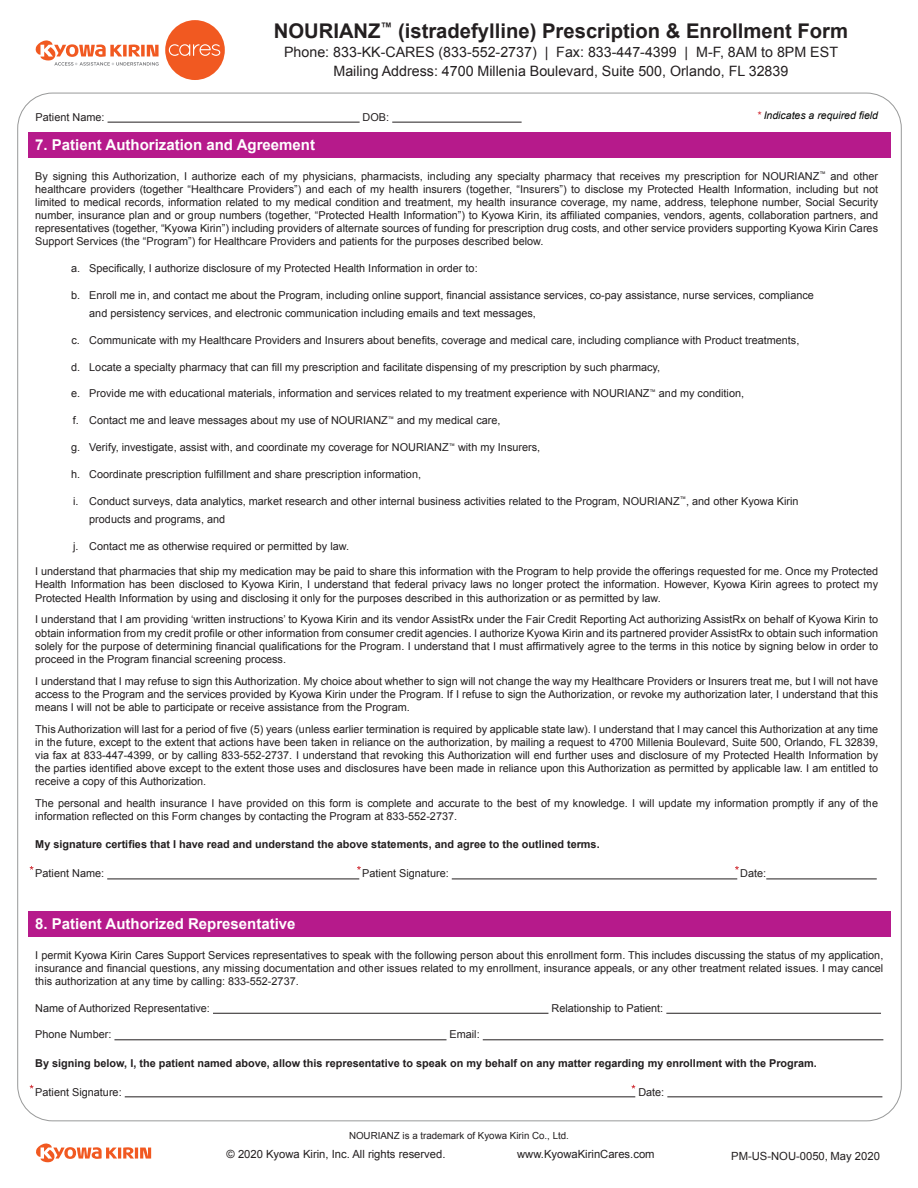
<style>
.page{position:relative;width:918px;height:1188px;background:#fff}
.page>*{position:absolute;margin:0;border:0;box-sizing:border-box;transform-origin:0 0}
.t1{font:700 20.25px "Arial";color:#231f20}
.t2{font:700 15px "Arial";color:#fff}
.t3{font:14.25px "Arial";color:#231f20}
.t4{font:11.25px "Arial";color:#231f20}
.t5{font:10.8px/13px "Arial";color:#231f20;text-align:justify}
.t6{font:700 10.8px "Arial";color:#231f20}
.t7{font:italic 10.5px "Arial";color:#040503}
.t8{font:9.75px "Arial";color:#231f20}
.s1{color:#cf2029}
.s2{font-style:inherit}
</style>
<div class="page">
<svg style="left:735px;top:866px;width:4px;height:4px"></svg>
<svg style="left:30px;top:866px;width:331px;height:4px"></svg>
<svg style="left:631px;top:1085px;width:4px;height:4px"></svg>
<svg style="left:30px;top:1085px;width:4px;height:4px"></svg>
<div style="left:28px;top:911px;width:862px;height:26px;background:#b61a8b"></div>
<hr style="left:213px;top:1013px;width:335px;height:1px;background:#231f20">
<hr style="left:666px;top:1013px;width:215px;height:1px;background:#231f20">
<hr style="left:114px;top:1039px;width:333px;height:1px;background:#231f20">
<hr style="left:483px;top:1039px;width:400px;height:1px;background:#231f20">
<hr style="left:125px;top:1096px;width:510px;height:1px;background:#231f20">
<hr style="left:667px;top:1096px;width:215px;height:1px;background:#231f20">
<hr style="left:108px;top:122px;width:252px;height:1px;background:#231f20">
<hr style="left:392px;top:122px;width:130px;height:1px;background:#231f20">
<div style="left:28px;top:132px;width:862px;height:25px;background:#b61a8b"></div>
<hr style="left:107px;top:879px;width:252px;height:1px;background:#231f20">
<hr style="left:452px;top:879px;width:285px;height:1px;background:#231f20">
<hr style="left:766px;top:879px;width:111px;height:1px;background:#231f20">
<svg style="left:36px;top:1143px;width:115px;height:19px"></svg>
<div style="left:165px;top:20px;width:60px;height:60px;background:#f15921;border-radius:50%"></div>
<svg style="left:169px;top:44px;width:51px;height:12px"></svg>
<svg style="left:35px;top:40px;width:124px;height:26px"></svg>
<p class="t1" style="left:274px;top:17px;width:576px">NOURIANZ<sup>™</sup> (istradefylline) Prescription &amp; Enrollment Form</p>
<p class="t3" style="left:284px;top:43px;width:555px">Phone: 833-KK-CARES (833-552-2737) | Fax: 833-447-4399 | M-F, 8AM to 8PM EST</p>
<p class="t3" style="left:333px;top:62px;width:456px">Mailing Address: 4700 Millenia Boulevard, Suite 500, Orlando, FL 32839</p>
<p class="t5" style="left:36px;top:110px;width:70px">Patient Name:</p>
<p class="t5" style="left:363px;top:110px;width:28px">DOB:</p>
<p class="t7" style="left:757px;top:108px;width:123px"><span class="s1">*</span> Indicates a required field</p>
<p class="t2" style="left:35px;top:134px;width:281px">7. Patient Authorization and Agreement</p>
<p class="t5" style="left:35px;top:169px;width:844px">By signing this Authorization, I authorize each of my physicians, pharmacists, including any specialty pharmacy that receives my prescription for NOURIANZ<sup>™</sup> and other healthcare providers (together “Healthcare Providers”) and each of my health insurers (together, “Insurers”) to disclose my Protected Health Information, including but not limited to medical records, information related to my medical condition and treatment, my health insurance coverage, my name, address, telephone number, Social Security number, insurance plan and or group numbers (together, “Protected Health Information”) to Kyowa Kirin, its affiliated companies, vendors, agents, collaboration partners, and representatives (together, “Kyowa Kirin”) including providers of alternate sources of funding for prescription drug costs, and other service providers supporting Kyowa Kirin Cares Support Services (the “Program”) for Healthcare Providers and patients for the purposes described below.</p>
<p class="t5" style="left:71px;top:262px;width:408px">a. Specifically, I authorize disclosure of my Protected Health Information in order to:</p>
<p class="t5" style="left:89px;top:286px;width:726px;line-height:18px;text-indent:-18px">b. Enroll me in, and contact me about the Program, including online support, financial assistance services, co-pay assistance, nurse services, compliance and persistency services, and electronic communication including emails and text messages,</p>
<p class="t5" style="left:72px;top:333px;width:729px">c. Communicate with my Healthcare Providers and Insurers about benefits, coverage and medical care, including compliance with Product treatments,</p>
<p class="t5" style="left:71px;top:360px;width:591px">d. Locate a specialty pharmacy that can fill my prescription and facilitate dispensing of my prescription by such pharmacy,</p>
<p class="t5" style="left:71px;top:387px;width:674px">e. Provide me with educational materials, information and services related to my treatment experience with NOURIANZ<sup>™</sup> and my condition,</p>
<p class="t5" style="left:73px;top:414px;width:429px">f. Contact me and leave messages about my use of NOURIANZ<sup>™</sup> and my medical care,</p>
<p class="t5" style="left:71px;top:441px;width:471px">g. Verify, investigate, assist with, and coordinate my coverage for NOURIANZ<sup>™</sup> with my Insurers,</p>
<p class="t5" style="left:71px;top:468px;width:351px">h. Coordinate prescription fulfillment and share prescription information,</p>
<p class="t5" style="left:89px;top:492px;width:711px;line-height:18px;text-indent:-16px">i. Conduct surveys, data analytics, market research and other internal business activities related to the Program, NOURIANZ<sup>™</sup>, and other Kyowa Kirin products and programs, and</p>
<p class="t5" style="left:73px;top:540px;width:278px">j. Contact me as otherwise required or permitted by law.</p>
<p class="t5" style="left:35px;top:565px;width:844px">I understand that pharmacies that ship my medication may be paid to share this information with the Program to help provide the offerings requested for me. Once my Protected Health Information has been disclosed to Kyowa Kirin, I understand that federal privacy laws no longer protect the information. However, Kyowa Kirin agrees to protect my Protected Health Information by using and disclosing it only for the purposes described in this authorization or as permitted by law.</p>
<p class="t5" style="left:35px;top:613px;width:844px">I understand that I am providing ‘written instructions’ to Kyowa Kirin and its vendor AssistRx under the Fair Credit Reporting Act authorizing AssistRx on behalf of Kyowa Kirin to obtain information from my credit profile or other information from consumer credit agencies. I authorize Kyowa Kirin and its partnered provider AssistRx to obtain such information solely for the purpose of determining financial qualifications for the Program. I understand that I must affirmatively agree to the terms in this notice by signing below in order to proceed in the Program financial screening process.</p>
<p class="t5" style="left:35px;top:674px;width:844px">I understand that I may refuse to sign this Authorization. My choice about whether to sign will not change the way my Healthcare Providers or Insurers treat me, but I will not have access to the Program and the services provided by Kyowa Kirin under the Program. If I refuse to sign the Authorization, or revoke my authorization later, I understand that this means I will not be able to participate or receive assistance from the Program.</p>
<p class="t5" style="left:35px;top:722px;width:844px">This Authorization will last for a period of five (5) years (unless earlier termination is required by applicable state law). I understand that I may cancel this Authorization at any time in the future, except to the extent that actions have been taken in reliance on the authorization, by mailing a request to 4700 Millenia Boulevard, Suite 500, Orlando, FL 32839, via fax at 833-447-4399, or by calling 833-552-2737. I understand that revoking this Authorization will end further uses and disclosure of my Protected Health Information by the parties identified above except to the extent those uses and disclosures have been made in reliance upon this Authorization as permitted by applicable law. I am entitled to receive a copy of this Authorization.</p>
<p class="t5" style="left:35px;top:797px;width:844px">The personal and health insurance I have provided on this form is complete and accurate to the best of my knowledge. I will update my information promptly if any of the information reflected on this Form changes by contacting the Program at 833-552-2737.</p>
<p class="t6" style="left:35px;top:837px;width:566px">My signature certifies that I have read and understand the above statements, and agree to the outlined terms.</p>
<p class="t5" style="left:35px;top:867px;width:70px">Patient Name:</p>
<p class="t5" style="left:362px;top:867px;width:88px">Patient Signature:</p>
<p class="t5" style="left:740px;top:867px;width:27px">Date:</p>
<p class="t2" style="left:35px;top:914px;width:262px"><span class="s2">8</span>. Patient Authorized Representative</p>
<p class="t5" style="left:35px;top:949px;width:850px">I permit Kyowa Kirin Cares Support Services representatives to speak with the following person about this enrollment form. This includes discussing the status of my application, insurance and financial questions, any missing documentation and other issues related to my enrollment, insurance appeals, or any other treatment related issues. I may cancel this authorization at any time by calling: 833-552-2737.</p>
<p class="t5" style="left:35px;top:1001px;width:176px">Name of Authorized Representative:</p>
<p class="t5" style="left:551px;top:1001px;width:113px">Relationship to Patient:</p>
<p class="t5" style="left:35px;top:1028px;width:78px">Phone Number:</p>
<p class="t5" style="left:450px;top:1028px;width:32px">Email:</p>
<p class="t6" style="left:35px;top:1056px;width:783px">By signing below, I, the patient named above, allow this representative to speak on my behalf on any matter regarding my enrollment with the Program.</p>
<p class="t5" style="left:35px;top:1085px;width:88px">Patient Signature:</p>
<p class="t5" style="left:638px;top:1085px;width:27px">Date:</p>
<p class="t8" style="left:349px;top:1129px;width:221px">NOURIANZ is a trademark of Kyowa Kirin Co., Ltd.</p>
<p class="t4" style="left:227px;top:1147px;width:221px">© 2020 Kyowa Kirin, Inc. All rights reserved.</p>
<p class="t4" style="left:517px;top:1147px;width:139px">www.KyowaKirinCares.com</p>
<p class="t4" style="left:731px;top:1149px;width:150px">PM-US-NOU-0050, <span class="s2">May</span> 2020</p>
</div>
